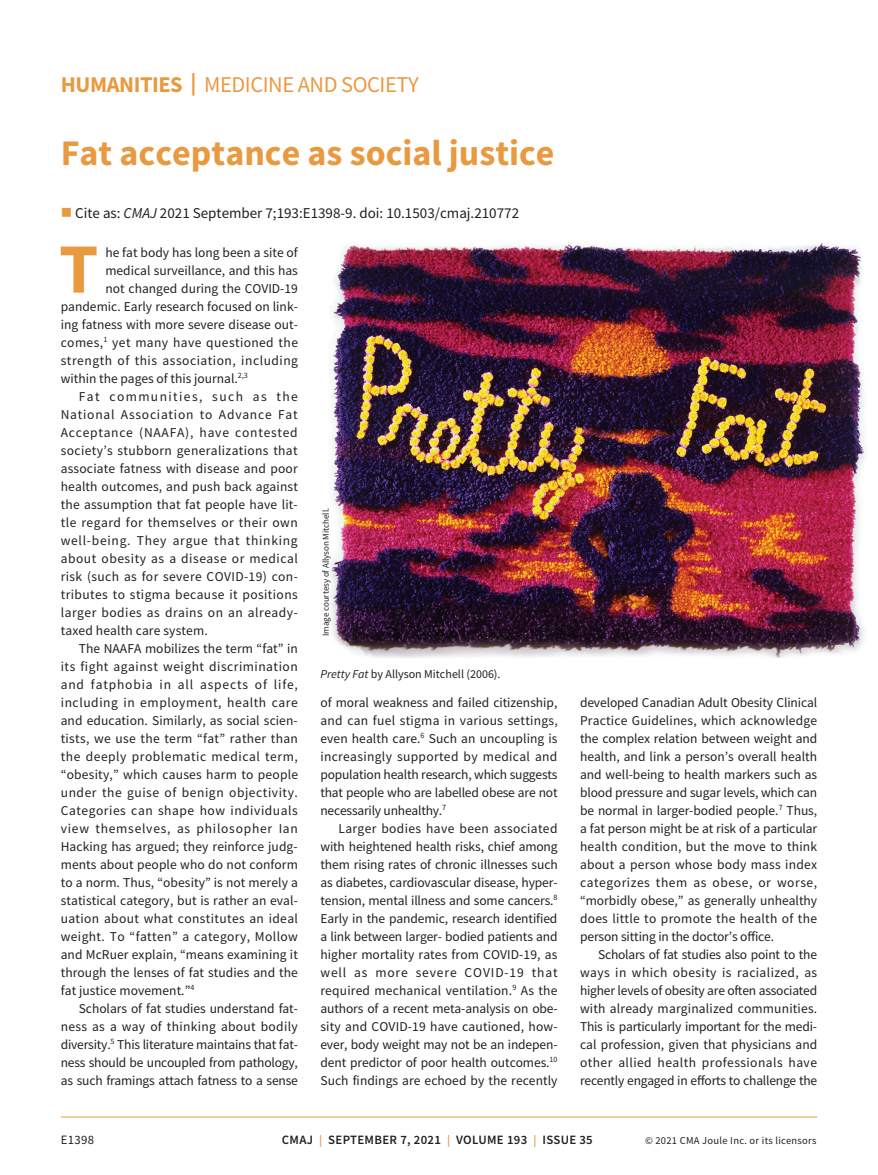
<style>
.page{position:relative;width:878px;height:1175px;background:#fff}
.page>*{position:absolute;margin:0;border:0;box-sizing:border-box;transform-origin:0 0}
.t1{font:700 70.65px "Source Sans Pro";color:#e99a41}
.t2{font:700 36px "Source Sans Pro";color:#e99a41}
.t3{font:22.5px "Source Sans Pro";letter-spacing:-.02em;color:#e99a41}
.t4{font:15px "Source Sans Pro";color:#231f20}
.t5{font:13.5px/18px "Source Sans Pro";letter-spacing:.015em;color:#231f20;text-align:justify}
.t6{font:13.5px "Source Sans Pro";letter-spacing:.04em;color:#231f20}
.t7{font:13.5px "Source Sans Pro";letter-spacing:.055em;color:#231f20}
.t8{font:13.5px "Source Sans Pro";letter-spacing:-.015em;color:#231f20}
.t9{font:13.5px "Source Sans Pro";letter-spacing:.035em;color:#231f20}
.t10{font:13.5px "Source Sans Pro";letter-spacing:-.005em;color:#231f20}
.t11{font:13.5px "Source Sans Pro";letter-spacing:.06em;color:#231f20}
.t12{font:13.5px "Source Sans Pro";letter-spacing:.105em;color:#231f20}
.t13{font:600 12.75px "Source Sans Pro";letter-spacing:.025em;color:#231f20}
.t14{font:12.75px "Source Sans Pro";letter-spacing:.025em;color:#231f20}
.t15{font:12px "Source Sans Pro";color:#231f20}
.t16{font:10.5px "Source Sans Pro";letter-spacing:.025em;color:#231f20}
.t17{font:9px "Source Sans Pro";letter-spacing:-.005em;color:#231f20}
.s1{font-weight:700}
.s2{color:#e99a41}
.s3{font-style:italic}
.s4{font-size:12px;color:#e99a41}
</style>
<div class="page">
<hr style="left:61px;top:1116px;width:756px;height:1px;background:#e99a41">
<img style="left:329px;top:243px;width:537px;height:415px">
<h3 class="t3" style="left:61px;top:70px;width:359px"><span class="s1">HUMANITIES |</span> MEDICINE AND SOCIETY</h3>
<h2 class="t2" style="left:61px;top:129px;width:495px">Fat acceptance as social justice</h2>
<p class="t4" style="left:61px;top:203px;width:460px"><span class="s2">■</span> Cite as: <span class="s3">CMAJ</span> 2021 September 7;193:E1398-9. doi: 10.1503/cmaj.210772</p>
<h1 class="t1" style="left:59px;top:221px;width:41px">T</h1>
<p class="t5" style="left:105px;top:243px;width:194px">he fat body has long been a site of</p>
<p class="t5" style="left:105px;top:261px;width:194px">medical surveillance, and this has</p>
<p class="t5" style="left:105px;top:279px;width:194px">not changed during the COVID-19</p>
<p class="t5" style="left:61px;top:297px;width:238px">pandemic. Early research focused on link-</p>
<p class="t5" style="left:61px;top:315px;width:239px">ing fatness with more severe disease out-</p>
<p class="t5" style="left:61px;top:333px;width:239px">comes,<sup>1</sup> yet many have questioned the</p>
<p class="t6" style="left:61px;top:351px;width:239px">strength of this association, including</p>
<p class="t5" style="left:61px;top:369px;width:189px">within the pages of this journal.<sup>2,3</sup></p>
<p class="t12" style="left:79px;top:387px;width:221px">Fat communities, such as the</p>
<p class="t7" style="left:61px;top:405px;width:238px">National Association to Advance Fat</p>
<p class="t7" style="left:61px;top:423px;width:238px">Acceptance (NAAFA), have contested</p>
<p class="t5" style="left:61px;top:441px;width:238px">society’s stubborn generalizations that</p>
<p class="t5" style="left:61px;top:459px;width:238px">associate fatness with disease and poor</p>
<p class="t5" style="left:61px;top:477px;width:238px">health outcomes, and push back against</p>
<p class="t5" style="left:61px;top:495px;width:238px">the assumption that fat people have lit-</p>
<p class="t9" style="left:61px;top:513px;width:238px">tle regard for themselves or their own</p>
<p class="t7" style="left:61px;top:531px;width:238px">well-being. They argue that thinking</p>
<p class="t6" style="left:61px;top:549px;width:239px">about obesity as a disease or medical</p>
<p class="t5" style="left:61px;top:567px;width:238px">risk (such as for severe COVID-19) con-</p>
<p class="t5" style="left:61px;top:585px;width:238px">tributes to stigma because it positions</p>
<p class="t9" style="left:61px;top:603px;width:238px">larger bodies as drains on an already-</p>
<p class="t5" style="left:61px;top:621px;width:148px">taxed health care system.</p>
<p class="t5" style="left:79px;top:639px;width:221px">The NAAFA mobilizes the term “fat” in</p>
<p class="t9" style="left:61px;top:657px;width:238px">its fight against weight discrimination</p>
<p class="t11" style="left:61px;top:675px;width:239px">and fatphobia in all aspects of life,</p>
<p class="t6" style="left:61px;top:693px;width:238px">including in employment, health care</p>
<p class="t5" style="left:61px;top:711px;width:238px">and education. Similarly, as social scien-</p>
<p class="t5" style="left:61px;top:729px;width:239px">tists, we use the term “fat” rather than</p>
<p class="t6" style="left:61px;top:747px;width:238px">the deeply problematic medical term,</p>
<p class="t5" style="left:61px;top:765px;width:239px">“obesity,” which causes harm to people</p>
<p class="t6" style="left:61px;top:783px;width:239px">under the guise of benign objectivity.</p>
<p class="t6" style="left:61px;top:801px;width:238px">Categories can shape how individuals</p>
<p class="t7" style="left:61px;top:819px;width:238px">view themselves, as philosopher Ian</p>
<p class="t5" style="left:61px;top:837px;width:238px">Hacking has argued; they reinforce judg-</p>
<p class="t5" style="left:61px;top:855px;width:238px">ments about people who do not conform</p>
<p class="t5" style="left:61px;top:873px;width:238px">to a norm. Thus, “obesity” is not merely a</p>
<p class="t5" style="left:61px;top:891px;width:238px">statistical category, but is rather an eval-</p>
<p class="t5" style="left:61px;top:909px;width:239px">uation about what constitutes an ideal</p>
<p class="t5" style="left:61px;top:927px;width:239px">weight. To “fatten” a category, Mollow</p>
<p class="t5" style="left:61px;top:945px;width:239px">and McRuer explain, “means examining it</p>
<p class="t5" style="left:61px;top:963px;width:239px">through the lenses of fat studies and the</p>
<p class="t5" style="left:61px;top:981px;width:135px">fat justice movement.”<sup>4</sup></p>
<p class="t10" style="left:79px;top:999px;width:221px">Scholars of fat studies understand fat-</p>
<p class="t5" style="left:61px;top:1017px;width:238px">ness as a way of thinking about bodily</p>
<p class="t8" style="left:61px;top:1035px;width:238px">diversity.<sup>5</sup> This literature maintains that fat-</p>
<p class="t8" style="left:61px;top:1053px;width:239px">ness should be uncoupled from pathology,</p>
<p class="t8" style="left:61px;top:1071px;width:239px">as such framings attach fatness to a sense</p>
<p class="t17" style="left:320px;top:636px;width:130px;rotate:-90deg">Image courtesy of Allyson Mitchell.</p>
<p class="t15" style="left:320px;top:666px;width:182px"><span class="s3">Pretty Fat</span> by Allyson Mitchell (2006).</p>
<p class="t5" style="left:320px;top:693px;width:239px">of moral weakness and failed citizenship, and can fuel stigma in various settings, even health care.<sup>6</sup> Such an uncoupling is increasingly supported by medical and population health research, which suggests that people who are labelled obese are not necessarily unhealthy.<sup>7</sup></p>
<p class="t5" style="left:320px;top:819px;width:239px;text-indent:18px">Larger bodies have been associated with heightened health risks, chief among them rising rates of chronic illnesses such as diabetes, cardiovascular disease, hyper&shy;tension, mental illness and some cancers.<sup>8<br></sup>Early in the pandemic, research identified a link between larger- bodied patients and higher mortality rates from COVID-19, as well as more severe COVID-19 that required mechanical ventilation.<sup>9</sup> As the authors of a recent meta-analysis on obe&shy;sity and COVID-19 have cautioned, how&shy;ever, body weight may not be an indepen&shy;dent predictor of poor health outcomes.<sup>10<br></sup>Such findings are echoed by the recently</p>
<p class="t5" style="left:580px;top:693px;width:239px">developed Canadian Adult Obesity Clinical Practice Guidelines, which acknowledge the complex relation between weight and health, and link a person’s overall health and well-being to health markers such as blood pressure and sugar levels, which can be normal in larger-bodied people.<sup>7</sup> Thus, a fat person might be at risk of a particular health condition, but the move to think about a person whose body mass index categorizes them as obese, or worse, “morbidly obese,” as generally unhealthy does little to promote the health of the person sitting in the doctor’s office.</p>
<p class="t5" style="left:580px;top:945px;width:239px;text-indent:18px">Scholars of fat studies also point to the ways in which obesity is racialized, as higher levels of obesity are often associated with already marginalized communities.<br>This is particularly important for the medi&shy;cal profession, given that physicians and other allied health professionals have recently engaged in efforts to challenge the</p>
<p class="t14" style="left:61px;top:1132px;width:35px">E1398</p>
<p class="t13" style="left:282px;top:1131px;width:312px">CMAJ <span class="s4">|</span> SEPTEMBER 7, 2021 <span class="s4">|</span> VOLUME 193 <span class="s4">|</span> ISSUE 35</p>
<p class="t16" style="left:645px;top:1134px;width:173px">© 2021 CMA Joule Inc. or its licensors</p>
</div>
